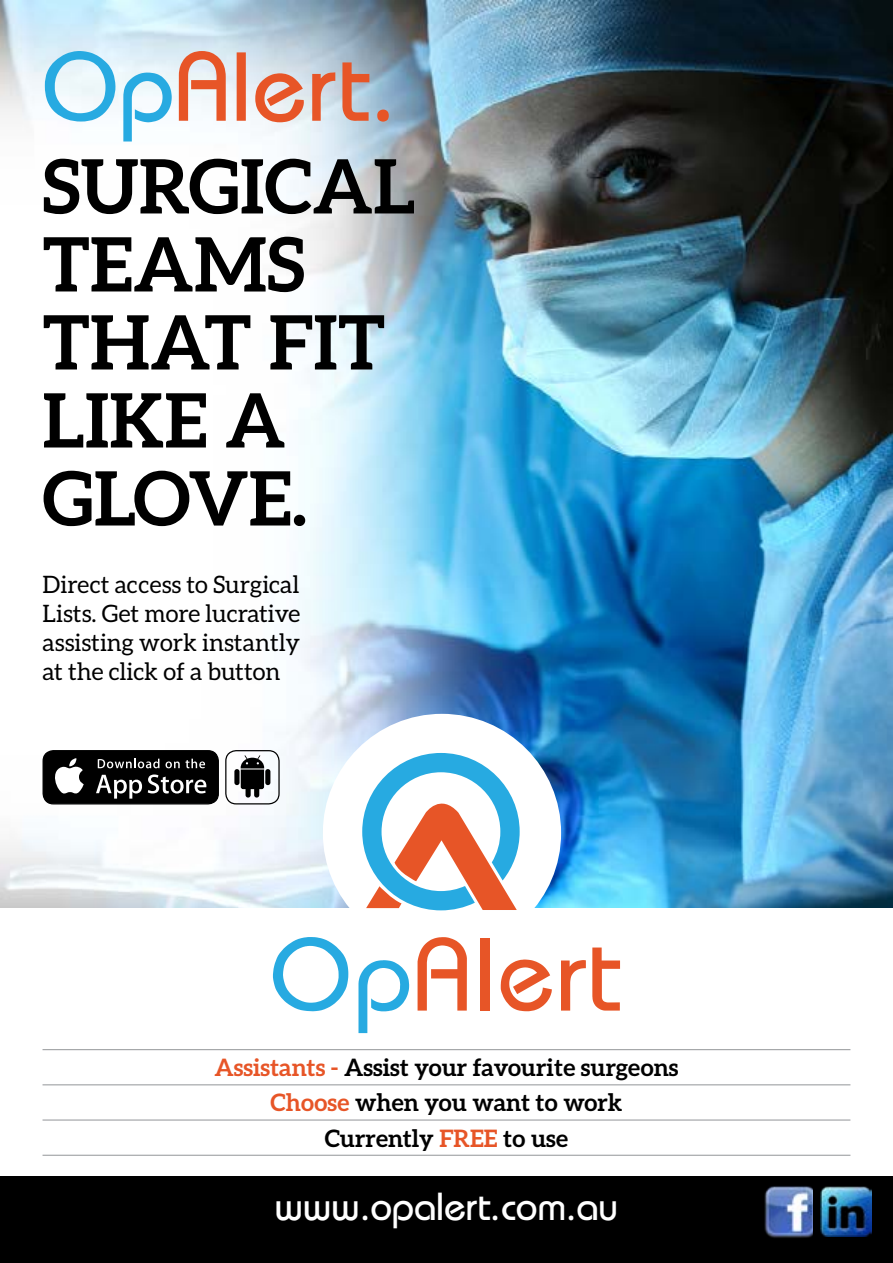
<style>
.page{position:relative;width:893px;height:1263px;background:#fff}
.page>*{position:absolute;margin:0;border:0;box-sizing:border-box;transform-origin:0 0}
.t1{font:97.5px "Bauhaus";letter-spacing:.01em;color:#e75527}
.t2{font:700 75px/78px "Aleo";color:#000}
.t3{font:39px "Bauhaus";color:#fff}
.t4{font:24px/28.8px "Aleo";color:#000;text-align:justify}
.t5{font:700 24px/35.2px "Aleo";color:#000;text-align:center}
.s1{color:#27aae1}
.s2{color:#e75527}
</style>
<div class="page">
<img style="left:0;top:0;width:893px;height:908px">
<div style="left:323px;top:714px;width:238px;height:238px;background:#fff;border-radius:50%"></div>
<div style="left:0;top:1177px;width:893px;height:86px;background:#000"></div>
<svg style="left:362px;top:753px;width:158px;height:157px"></svg>
<svg style="left:273px;top:937px;width:75px;height:74px"></svg>
<svg style="left:358px;top:960px;width:51px;height:73px"></svg>
<svg style="left:418px;top:937px;width:49px;height:73px"></svg>
<div style="left:480px;top:938px;width:9px;height:72px;background:#e75527"></div>
<svg style="left:501px;top:959px;width:51px;height:52px"></svg>
<svg style="left:561px;top:960px;width:25px;height:50px"></svg>
<svg style="left:592px;top:947px;width:28px;height:63px"></svg>
<svg style="left:43px;top:751px;width:175px;height:53px"></svg>
<div style="left:43px;top:750px;width:176px;height:54px;border:1px solid #000;border-radius:10px"></div>
<div style="left:234px;top:769px;width:6px;height:16px;background:#000;border-radius:3px"></div>
<svg style="left:241px;top:755px;width:23px;height:42px"></svg>
<div style="left:265px;top:769px;width:5px;height:16px;background:#000;border-radius:3px"></div>
<div style="left:225px;top:750px;width:55px;height:54px;border:1px solid #000;border-radius:10px"></div>
<hr style="left:43px;top:1049px;width:807px;height:1px;background:#939598">
<hr style="left:43px;top:1084px;width:807px;height:1px;background:#939598">
<hr style="left:43px;top:1120px;width:807px;height:1px;background:#939598">
<hr style="left:43px;top:1155px;width:807px;height:1px;background:#939598">
<img style="left:764px;top:1186px;width:49px;height:52px">
<img style="left:821px;top:1186px;width:51px;height:50px">
<h1 class="t1" style="left:43px;top:26px;width:355px"><span class="s1">Op</span>Alert.</h1>
<h2 class="t2" style="left:43px;top:146px;width:375px">SURGICAL<br>TEAMS<br>THAT FIT<br>LIKE A<br>GLOVE.</h2>
<p class="t4" style="left:43px;top:570px;width:259px">Direct access to Surgical Lists. Get more lucrative assisting work instantly at the click of a button</p>
<p class="t5" style="left:214px;top:1049px;width:466px"><span class="s2">Assistants -</span> Assist your favourite surgeons<br><span class="s2">Choose</span> when you want to work<br>Currently <span class="s2">FREE</span> to use</p>
<h3 class="t3" style="left:275px;top:1182px;width:345px">www.opalert.com.au</h3>
</div>
